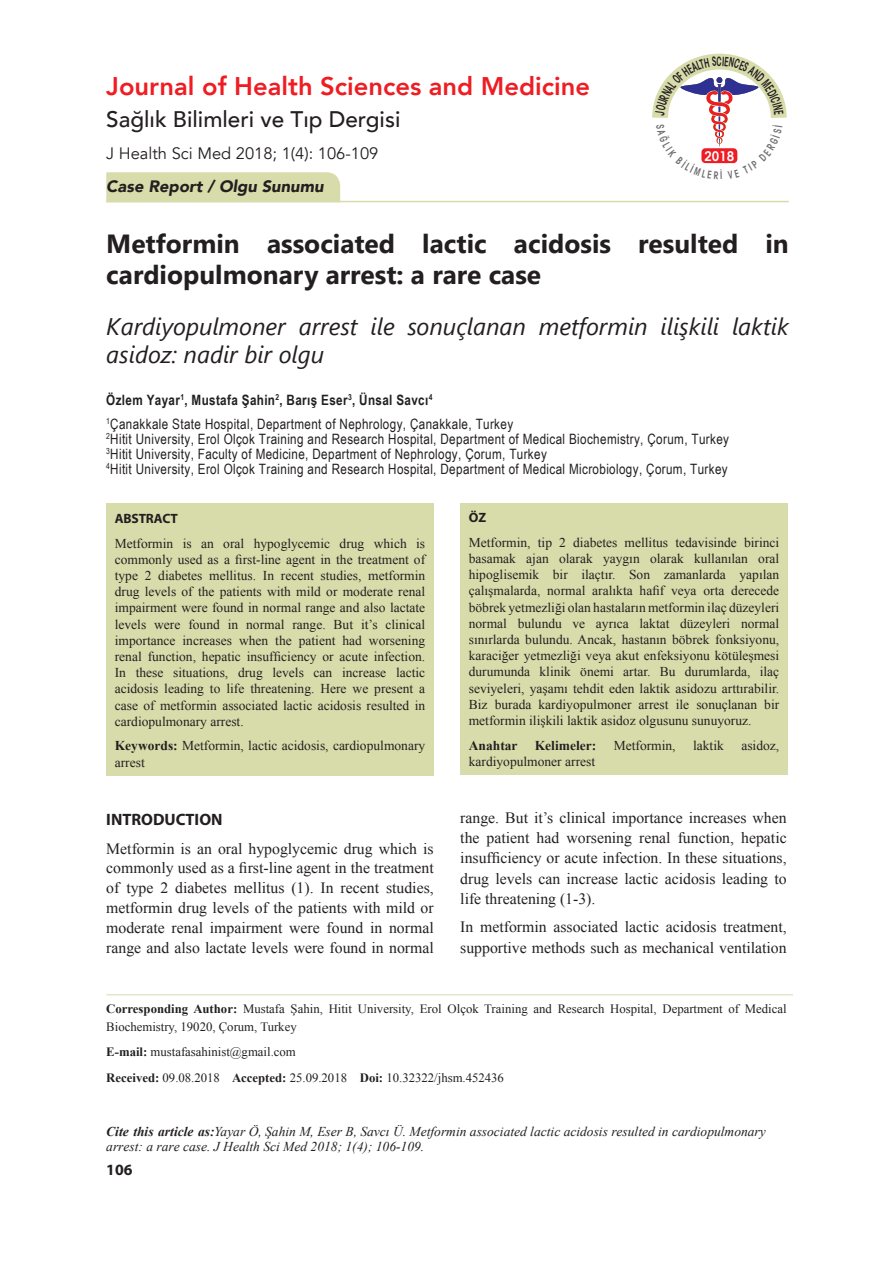
<style>
.page{position:relative;width:893px;height:1263px;background:#fff}
.page>*{position:absolute;margin:0;border:0;box-sizing:border-box;transform-origin:0 0}
.t1{font:700 26.25px/31.5px "Segoe UI";color:#231f20}
.t2{font:800 25.5px "Avenir";color:#ee1d23}
.t3{font:italic 24px/28.8px "Segoe UI";color:#231f20}
.t4{font:500 22.5px "Avenir";color:#231f20}
.t5{font:16.5px "Avenir";color:#231f20}
.t6{font:italic 900 16.5px "Avenir";color:#231f20}
.t7{font:700 16.5px "Branding Sans";color:#231f20}
.t8{font:15.75px/19.8px "Times New Roman";color:#231f20;text-align:justify}
.t9{font:700 15.75px "Branding Sans";color:#231f20}
.t10{font:14.25px/15px "Arial Narrow";letter-spacing:.025em;color:#231f20}
.t11{font:13.5px/16.2px "Times New Roman";color:#231f20;text-align:justify}
.t12{font:italic 13.5px/15px "Times New Roman";color:#231f20}
.t13{font:700 13.5px "Times New Roman";color:#231f20}
.t14{font:700 13.5px "Branding Sans";letter-spacing:-.01em;color:#231f20}
.t15{font:13.5px "Avant Garde Cond Demi Tr";color:#fff}
.t16{font:12.9px "Avant Garde Cond Demi Tr";color:#231f20;scale:.67 1}
.t17{font:12.75px/17.2px "Times New Roman";color:#231f20}
.s1{font-weight:700}
</style>
<div class="page">
<div style="left:460px;top:503px;width:328px;height:271px;background:#d8dcaa"></div>
<div style="left:106px;top:503px;width:328px;height:272px;background:#d8dcaa"></div>
<hr style="left:106px;top:994px;width:687px;height:1px;background:#d8dcaa">
<hr style="left:106px;top:201px;width:683px;height:1px;background:#d8dcaa">
<div style="left:106px;top:172px;width:234px;height:29px;background:#d8dcaa"></div>
<svg style="left:652px;top:53px;width:135px;height:111px"></svg>
<h2 class="t2" style="left:106px;top:67px;width:485px">Journal of Health Sciences and Medicine</h2>
<h3 class="t4" style="left:106px;top:100px;width:296px">Sağlık Bilimleri ve Tıp Dergisi</h3>
<p class="t5" style="left:106px;top:143px;width:274px">J Health Sci Med 2018; 1(4): 106-109</p>
<p class="t6" style="left:106px;top:173px;width:219px">Case Report / Olgu Sunumu</p>
<p class="t16" style="left:716px;top:53px;width:10px">C</p>
<p class="t15" style="left:704px;top:148px;width:31px">2018</p>
<h1 class="t1" style="left:106px;top:226px;width:684px">Metformin associated lactic acidosis resulted in cardiopulmonary arrest: a rare case</h1>
<h3 class="t3" style="left:106px;top:310px;width:684px">Kardiyopulmoner arrest ile sonuçlanan metformin ilişkili laktik asidoz: nadir bir olgu</h3>
<p class="t10" style="left:106px;top:388px;width:408px;line-height:23.5px"><span class="s1">Özlem Yayar</span><sup>1</sup><span class="s1">, Mustafa Şahin</span><sup>2</sup><span class="s1">, Barış Eser</span><sup>3</sup><span class="s1">, Ünsal Savcı</span><sup>4<br></sup><sup>1</sup>Çanakkale State Hospital, Department of Nephrology, Çanakkale, Turkey</p>
<p class="t10" style="left:106px;top:431px;width:624px"><sup>2</sup>Hitit University, Erol Olçok Training and Research Hospital, Department of Medical Biochemistry, Çorum, Turkey<br><sup>3</sup>Hitit University, Faculty of Medicine, Department of Nephrology, Çorum, Turkey<br><sup>4</sup>Hitit University, Erol Olçok Training and Research Hospital, Department of Medical Microbiology, Çorum, Turkey</p>
<p class="t14" style="left:469px;top:510px;width:19px">ÖZ</p>
<p class="t11" style="left:469px;top:534px;width:312px">Metformin, tip 2 diabetes mellitus tedavisinde birinci basamak ajan olarak yaygın olarak kullanılan oral hipoglisemik bir ilaçtır. Son zamanlarda yapılan çalışmalarda, normal aralıkta hafif veya orta derecede böbrek yetmezliği olan hastaların metformin ilaç düzeyleri normal bulundu ve ayrıca laktat düzeyleri normal sınırlarda bulundu. Ancak, hastanın böbrek fonksiyonu, karaciğer yetmezliği veya akut enfeksiyonu kötüleşmesi durumunda klinik önemi artar. Bu durumlarda, ilaç seviyeleri, yaşamı tehdit eden laktik asidozu arttırabilir.<br>Biz burada kardiyopulmoner arrest ile sonuçlanan bir metformin ilişkili laktik asidoz olgusunu sunuyoruz.</p>
<p class="t13" style="left:469px;top:736px;width:50px">Anahtar</p>
<p class="t13" style="left:535px;top:736px;width:63px">Kelimeler:</p>
<p class="t11" style="left:614px;top:737px;width:63px">Metformin,</p>
<p class="t11" style="left:693px;top:737px;width:32px">laktik</p>
<p class="t11" style="left:741px;top:737px;width:39px">asidoz,</p>
<p class="t11" style="left:469px;top:753px;width:128px">kardiyopulmoner arrest</p>
<p class="t14" style="left:115px;top:511px;width:65px">ABSTRACT</p>
<p class="t11" style="left:115px;top:535px;width:312px">Metformin is an oral hypoglycemic drug which is commonly used as a first-line agent in the treatment of type 2 diabetes mellitus. In recent studies, metformin drug levels of the patients with mild or moderate renal impairment were found in normal range and also lactate levels were found in normal range. But it’s clinical importance increases when the patient had worsening renal function, hepatic insufficiency or acute infection.<br>In these situations, drug levels can increase lactic acidosis leading to life threatening. Here we present a case of metformin associated lactic acidosis resulted in cardiopulmonary arrest.</p>
<p class="t11" style="left:115px;top:738px;width:312px"><span class="s1">Keywords:</span> Metformin, lactic acidosis, cardiopulmonary arrest</p>
<p class="t7" style="left:106px;top:811px;width:118px">INTRODUCTION</p>
<p class="t8" style="left:106px;top:838px;width:329px">Metformin is an oral hypoglycemic drug which is commonly used as a first-line agent in the treatment of type 2 diabetes mellitus (1). In recent studies, metformin drug levels of the patients with mild or moderate renal impairment were found in normal range and also lactate levels were found in normal</p>
<p class="t8" style="left:460px;top:807px;width:328px;line-height:20.2px">range. But it’s clinical importance increases when the patient had worsening renal function, hepatic insufficiency or acute infection. In these situations, drug levels can increase lactic acidosis leading to life threatening (1-3).</p>
<p class="t8" style="left:460px;top:917px;width:328px;line-height:20.2px">In metformin associated lactic acidosis treatment, supportive methods such as mechanical ventilation</p>
<p class="t17" style="left:106px;top:1000px;width:682px"><span class="s1">Corresponding Author:</span> Mustafa Şahin, Hitit University, Erol Olçok Training and Research Hospital, Department of Medical<br>Biochemistry, 19020, Çorum, Turkey</p>
<p class="t17" style="left:106px;top:1039px;width:399px;line-height:25.8px"><span class="s1">E-mail:</span> mustafasahinist@gmail.com<br><span class="s1">Received:</span> 09.08.2018 <span class="s1">Accepted:</span> 25.09.2018 <span class="s1">Doi:</span> 10.32322/jhsm.452436</p>
<p class="t12" style="left:106px;top:1124px;width:661px"><span class="s1">Cite this article as:</span> Yayar Ö, Şahin M, Eser B, Savcı Ü. Metformin associated lactic acidosis resulted in cardiopulmonary arrest: a rare case. J Health Sci Med 2018; 1(4); 106-109.</p>
<p class="t9" style="left:106px;top:1162px;width:28px">106</p>
</div>
